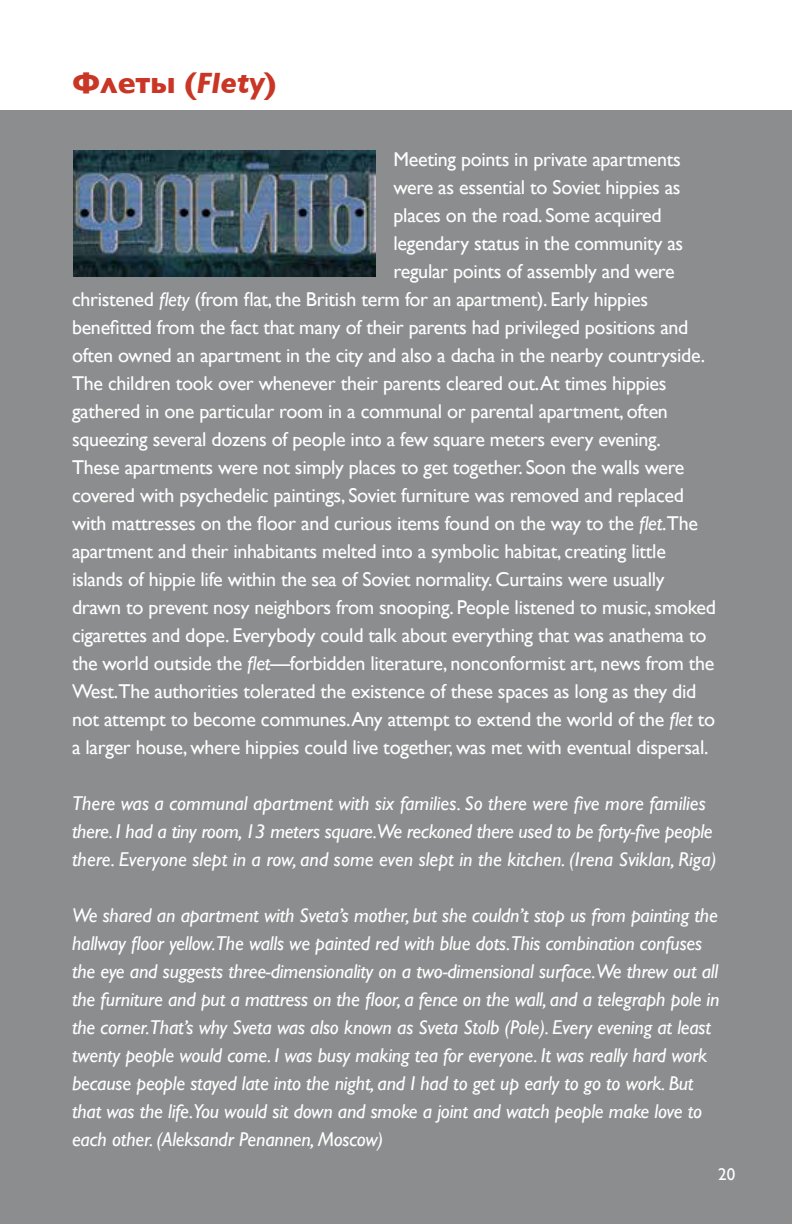
<style>
.page{position:relative;width:792px;height:1224px;background:#fff}
.page>*{position:absolute;margin:0;border:0;box-sizing:border-box;transform-origin:0 0}
.t1{font:700 30px "Gill Sans";color:#ca3625}
.t2{font:20px "Gill Sans";letter-spacing:-.015em;color:#fff}
.t3{font:italic 20px/28px "Gill Sans";letter-spacing:-.01em;color:#fff}
.t4{font:17px "Gill Sans";color:#fff}
.s1{font-style:italic}
</style>
<div class="page">
<div style="left:0;top:111px;width:792px;height:1113px;background:#8c8d8e"></div>
<img style="left:73px;top:150px;width:303px;height:126px">
<h1 class="t1" style="left:72px;top:59px;width:206px">Флеты (<span class="s1">Flety</span>)</h1>
<p class="t2" style="left:394px;top:147px;width:289px">Meeting points in private apartments</p>
<p class="t2" style="left:394px;top:175px;width:289px">were as essential to Soviet hippies as</p>
<p class="t2" style="left:394px;top:203px;width:270px">places on the road. Some acquired</p>
<p class="t2" style="left:394px;top:231px;width:291px">legendary status in the community as</p>
<p class="t2" style="left:394px;top:259px;width:283px">regular points of assembly and were</p>
<p class="t2" style="left:72px;top:287px;width:578px">christened <span class="s1">flety</span> (from flat, the British term for an apartment). Early hippies</p>
<p class="t2" style="left:72px;top:315px;width:618px">benefitted from the fact that many of their parents had privileged positions and</p>
<p class="t2" style="left:72px;top:343px;width:635px">often owned an apartment in the city and also a dacha in the nearby countryside.</p>
<p class="t2" style="left:72px;top:371px;width:596px">The children took over whenever their parents cleared out.At times hippies</p>
<p class="t2" style="left:72px;top:399px;width:597px">gathered in one particular room in a communal or parental apartment, often</p>
<p class="t2" style="left:72px;top:427px;width:590px">squeezing several dozens of people into a few square meters every evening.</p>
<p class="t2" style="left:72px;top:455px;width:614px">These apartments were not simply places to get together. Soon the walls were</p>
<p class="t2" style="left:72px;top:483px;width:614px">covered with psychedelic paintings, Soviet furniture was removed and replaced</p>
<p class="t2" style="left:72px;top:511px;width:627px">with mattresses on the floor and curious items found on the way to the <span class="s1">flet</span>.The</p>
<p class="t2" style="left:72px;top:539px;width:595px">apartment and their inhabitants melted into a symbolic habitat, creating little</p>
<p class="t2" style="left:72px;top:567px;width:594px">islands of hippie life within the sea of Soviet normality. Curtains were usually</p>
<p class="t2" style="left:72px;top:595px;width:646px">drawn to prevent nosy neighbors from snooping. People listened to music, smoked</p>
<p class="t2" style="left:72px;top:623px;width:636px">cigarettes and dope. Everybody could talk about everything that was anathema to</p>
<p class="t2" style="left:72px;top:651px;width:644px">the world outside the <span class="s1">flet</span>—forbidden literature, nonconformist art, news from the</p>
<p class="t2" style="left:72px;top:679px;width:626px">West.The authorities tolerated the existence of these spaces as long as they did</p>
<p class="t2" style="left:72px;top:707px;width:645px">not attempt to become communes.Any attempt to extend the world of the <span class="s1">flet</span> to</p>
<p class="t2" style="left:72px;top:735px;width:638px">a larger house, where hippies could live together, was met with eventual dispersal.</p>
<p class="t3" style="left:72px;top:789px;width:646px">There was a communal apartment with six families. So there were five more families there. I had a tiny room, 13 meters square.We reckoned there used to be forty-five people there. Everyone slept in a row, and some even slept in the kitchen. (Irena Sviklan, Riga)</p>
<p class="t3" style="left:72px;top:901px;width:649px">We shared an apartment with Sveta’s mother, but she couldn’t stop us from painting the hallway floor yellow.The walls we painted red with blue dots.This combination confuses the eye and suggests three-dimensionality on a two-dimensional surface.We threw out all the furniture and put a mattress on the floor, a fence on the wall, and a telegraph pole in the corner.That’s why Sveta was also known as Sveta Stolb (Pole). Every evening at least twenty people would come. I was busy making tea for everyone. It was really hard work because people stayed late into the night, and I had to get up early to go to work. But that was the life.You would sit down and smoke a joint and watch people make love to each other. (Aleksandr Penannen, Moscow)</p>
<p class="t4" style="left:718px;top:1164px;width:18px">20</p>
<p class="t4" style="left:721px;top:1164px;width:13px">A</p>
</div>
